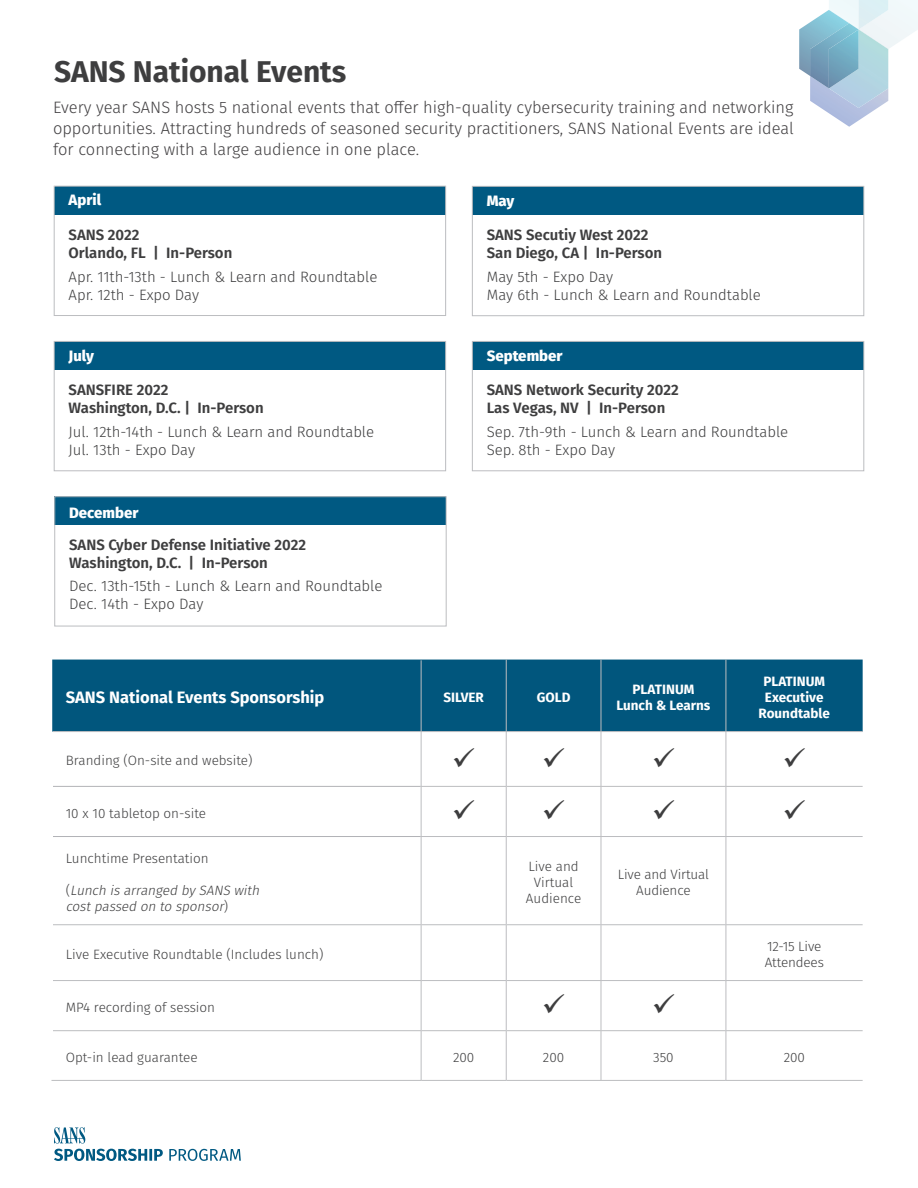
<style>
.page{position:relative;width:918px;height:1188px;background:#fff}
.page>*{position:absolute;margin:0;border:0;box-sizing:border-box;transform-origin:0 0}
.t1{font:700 30px "Fira Sans";color:#3e3e3f}
.t2{font:300 16.5px/21px "Fira Sans";color:#413f41;text-align:justify}
.t3{font:700 16.5px "Fira Sans";color:#fff}
.t4{font:300 15px "Fira Sans";color:#3e3e3f}
.t5{font:600 15px "Fira Sans";color:#3e3e3f}
.t6{font:800 15px "Fira Sans";color:#fff}
.t7{font:300 13.5px/16.2px "Fira Sans";color:#3e3e3f;text-align:center}
.t8{font:700 13.5px "Fira Sans";color:#fff}
.t9{font:italic 300 13.5px/16.2px "Fira Sans";color:#3e3e3f}
.s1{font-style:normal}
</style>
<div class="page">
<svg style="left:54px;top:1127px;width:187px;height:34px"></svg>
<img style="left:810px;top:88px;width:67px;height:39px">
<img style="left:829px;top:76px;width:59px;height:32px">
<img style="left:810px;top:76px;width:19px;height:12px">
<img style="left:829px;top:76px;width:30px;height:12px">
<svg style="left:799px;top:0;width:119px;height:76px"></svg>
<div style="left:54px;top:186px;width:392px;height:29px;background:#005982"></div>
<div style="left:54px;top:186px;width:392px;height:130px;border:1px solid #bcbdc0"></div>
<div style="left:472px;top:186px;width:392px;height:29px;background:#005982"></div>
<div style="left:472px;top:186px;width:392px;height:130px;border:1px solid #bcbdc0"></div>
<div style="left:54px;top:341px;width:392px;height:29px;background:#005982"></div>
<div style="left:54px;top:341px;width:392px;height:130px;border:1px solid #bcbdc0"></div>
<div style="left:472px;top:341px;width:392px;height:29px;background:#005982"></div>
<div style="left:472px;top:341px;width:392px;height:130px;border:1px solid #bcbdc0"></div>
<div style="left:55px;top:497px;width:391px;height:28px;background:#005982"></div>
<div style="left:55px;top:497px;width:391px;height:129px;border:1px solid #bcbdc0"></div>
<div style="left:52px;top:660px;width:811px;height:72px;background:#01567d"></div>
<hr style="left:53px;top:731px;width:368px;height:1px;background:#bcbdc0">
<hr style="left:421px;top:731px;width:85px;height:1px;background:#bcbdc0">
<hr style="left:506px;top:731px;width:95px;height:1px;background:#bcbdc0">
<hr style="left:601px;top:731px;width:125px;height:1px;background:#bcbdc0">
<hr style="left:726px;top:731px;width:137px;height:1px;background:#bcbdc0">
<hr style="left:726px;top:660px;width:1px;height:71px;background:#bcbdc0">
<hr style="left:421px;top:660px;width:1px;height:71px;background:#bcbdc0">
<hr style="left:506px;top:660px;width:1px;height:71px;background:#bcbdc0">
<hr style="left:601px;top:660px;width:1px;height:71px;background:#bcbdc0">
<hr style="left:421px;top:732px;width:1px;height:54px;background:#bcbdc0">
<hr style="left:506px;top:732px;width:1px;height:54px;background:#bcbdc0">
<hr style="left:601px;top:732px;width:1px;height:54px;background:#bcbdc0">
<hr style="left:726px;top:732px;width:1px;height:54px;background:#bcbdc0">
<hr style="left:53px;top:786px;width:368px;height:1px;background:#b2b3b7">
<hr style="left:53px;top:836px;width:368px;height:1px;background:#b2b3b7">
<hr style="left:421px;top:786px;width:85px;height:1px;background:#bcbdc0">
<hr style="left:506px;top:786px;width:95px;height:1px;background:#bcbdc0">
<hr style="left:601px;top:786px;width:125px;height:1px;background:#bcbdc0">
<hr style="left:726px;top:786px;width:137px;height:1px;background:#bcbdc0">
<hr style="left:421px;top:836px;width:85px;height:1px;background:#bcbdc0">
<hr style="left:506px;top:836px;width:95px;height:1px;background:#bcbdc0">
<hr style="left:601px;top:836px;width:125px;height:1px;background:#bcbdc0">
<hr style="left:726px;top:836px;width:137px;height:1px;background:#bcbdc0">
<hr style="left:421px;top:787px;width:1px;height:49px;background:#bcbdc0">
<hr style="left:506px;top:787px;width:1px;height:49px;background:#bcbdc0">
<hr style="left:601px;top:787px;width:1px;height:49px;background:#bcbdc0">
<hr style="left:726px;top:787px;width:1px;height:49px;background:#bcbdc0">
<hr style="left:421px;top:837px;width:1px;height:87px;background:#bcbdc0">
<hr style="left:506px;top:837px;width:1px;height:87px;background:#bcbdc0">
<hr style="left:601px;top:837px;width:1px;height:87px;background:#bcbdc0">
<hr style="left:726px;top:837px;width:1px;height:87px;background:#bcbdc0">
<hr style="left:421px;top:925px;width:1px;height:55px;background:#bcbdc0">
<hr style="left:506px;top:925px;width:1px;height:55px;background:#bcbdc0">
<hr style="left:601px;top:925px;width:1px;height:55px;background:#bcbdc0">
<hr style="left:726px;top:925px;width:1px;height:55px;background:#bcbdc0">
<hr style="left:421px;top:981px;width:1px;height:49px;background:#bcbdc0">
<hr style="left:506px;top:981px;width:1px;height:49px;background:#bcbdc0">
<hr style="left:601px;top:981px;width:1px;height:49px;background:#bcbdc0">
<hr style="left:726px;top:981px;width:1px;height:49px;background:#bcbdc0">
<hr style="left:421px;top:1031px;width:1px;height:49px;background:#bcbdc0">
<hr style="left:506px;top:1031px;width:1px;height:49px;background:#bcbdc0">
<hr style="left:601px;top:1031px;width:1px;height:49px;background:#bcbdc0">
<hr style="left:726px;top:1031px;width:1px;height:49px;background:#bcbdc0">
<hr style="left:53px;top:924px;width:368px;height:1px;background:#bcbdc0">
<hr style="left:421px;top:924px;width:85px;height:1px;background:#bcbdc0">
<hr style="left:506px;top:924px;width:95px;height:1px;background:#bcbdc0">
<hr style="left:601px;top:924px;width:125px;height:1px;background:#bcbdc0">
<hr style="left:726px;top:924px;width:137px;height:1px;background:#bcbdc0">
<hr style="left:53px;top:980px;width:368px;height:1px;background:#bcbdc0">
<hr style="left:421px;top:980px;width:85px;height:1px;background:#bcbdc0">
<hr style="left:506px;top:980px;width:95px;height:1px;background:#bcbdc0">
<hr style="left:601px;top:980px;width:125px;height:1px;background:#bcbdc0">
<hr style="left:726px;top:980px;width:137px;height:1px;background:#bcbdc0">
<hr style="left:53px;top:1030px;width:368px;height:1px;background:#bcbdc0">
<hr style="left:421px;top:1030px;width:85px;height:1px;background:#bcbdc0">
<hr style="left:506px;top:1030px;width:95px;height:1px;background:#bcbdc0">
<hr style="left:601px;top:1030px;width:125px;height:1px;background:#bcbdc0">
<hr style="left:726px;top:1030px;width:137px;height:1px;background:#bcbdc0">
<hr style="left:51px;top:1080px;width:370px;height:1px;background:#bcbdc0">
<hr style="left:421px;top:1080px;width:85px;height:1px;background:#bcbdc0">
<hr style="left:506px;top:1080px;width:95px;height:1px;background:#bcbdc0">
<hr style="left:601px;top:1080px;width:125px;height:1px;background:#bcbdc0">
<hr style="left:726px;top:1080px;width:137px;height:1px;background:#bcbdc0">
<p class="t1" style="left:54px;top:46px;width:294px">SANS National Events</p>
<p class="t2" style="left:53px;top:97px;width:742px">Every year SANS hosts 5 national events that offer high-quality cybersecurity training and networking opportunities. Attracting hundreds of seasoned security practitioners, SANS National Events are ideal for connecting with a large audience in one place.</p>
<p class="t6" style="left:69px;top:186px;width:34px">April</p>
<p class="t5" style="left:69px;top:222px;width:72px">SANS 2022</p>
<p class="t5" style="left:69px;top:240px;width:165px">Orlando, FL | In-Person</p>
<p class="t4" style="left:69px;top:266px;width:310px">Apr. 11th-13th - Lunch &amp; Learn and Roundtable</p>
<p class="t4" style="left:69px;top:284px;width:132px">Apr. 12th - Expo Day</p>
<p class="t6" style="left:487px;top:188px;width:29px">May</p>
<p class="t5" style="left:487px;top:222px;width:163px">SANS Secutiy West 2022</p>
<p class="t5" style="left:487px;top:240px;width:177px">San Diego, CA | In-Person</p>
<p class="t4" style="left:487px;top:266px;width:128px">May 5th - Expo Day</p>
<p class="t4" style="left:487px;top:284px;width:276px">May 6th - Lunch &amp; Learn and Roundtable</p>
<p class="t6" style="left:69px;top:343px;width:27px">July</p>
<p class="t5" style="left:69px;top:377px;width:101px">SANSFIRE 2022</p>
<p class="t5" style="left:69px;top:395px;width:197px">Washington, D.C. | In-Person</p>
<p class="t4" style="left:69px;top:421px;width:307px">Jul. 12th-14th - Lunch &amp; Learn and Roundtable</p>
<p class="t4" style="left:69px;top:439px;width:128px">Jul. 13th - Expo Day</p>
<p class="t6" style="left:69px;top:500px;width:71px">December</p>
<p class="t5" style="left:69px;top:533px;width:238px">SANS Cyber Defense Initiative 2022</p>
<p class="t5" style="left:69px;top:551px;width:200px">Washington, D.C. | In-Person</p>
<p class="t4" style="left:69px;top:575px;width:315px">Dec. 13th-15th - Lunch &amp; Learn and Roundtable</p>
<p class="t4" style="left:69px;top:593px;width:136px">Dec. 14th - Expo Day</p>
<p class="t6" style="left:487px;top:343px;width:77px">September</p>
<p class="t5" style="left:487px;top:377px;width:193px">SANS Network Security 2022</p>
<p class="t5" style="left:487px;top:395px;width:180px">Las Vegas, NV | In-Person</p>
<p class="t4" style="left:487px;top:421px;width:303px">Sep. 7th-9th - Lunch &amp; Learn and Roundtable</p>
<p class="t4" style="left:487px;top:439px;width:130px">Sep. 8th - Expo Day</p>
<p class="t3" style="left:66px;top:684px;width:260px">SANS National Events Sponsorship</p>
<p class="t8" style="left:443px;top:686px;width:42px">SILVER</p>
<p class="t8" style="left:537px;top:686px;width:35px">GOLD</p>
<p class="t8" style="left:633px;top:678px;width:63px">PLATINUM</p>
<p class="t8" style="left:616px;top:694px;width:95px">Lunch &amp; Learns</p>
<p class="t7" style="left:66px;top:752px;width:188px">Branding (On-site and website)</p>
<p class="t7" style="left:66px;top:805px;width:142px">10 x 10 tabletop on-site</p>
<p class="t7" style="left:66px;top:850px;width:145px">Lunchtime Presentation</p>
<p class="t9" style="left:66px;top:882px;width:198px"><span class="s1">(</span> Lunch isarranged by SANS with costpassed on to sponsor<span class="s1">)</span></p>
<p class="t7" style="left:526px;top:858px;width:57px">Live and<br>Virtual<br>Audience</p>
<p class="t7" style="left:618px;top:866px;width:93px">Live and Virtual<br>Audience</p>
<p class="t8" style="left:763px;top:670px;width:63px">PLATINUM</p>
<p class="t8" style="left:765px;top:686px;width:60px">Executive</p>
<p class="t8" style="left:759px;top:702px;width:73px">Roundtable</p>
<p class="t7" style="left:66px;top:946px;width:259px">Live Executive Roundtable (Includes lunch)</p>
<p class="t7" style="left:765px;top:938px;width:61px;text-align:left">12-15 Live<br>Attendees</p>
<p class="t7" style="left:66px;top:999px;width:151px">MP4 recording of session</p>
<p class="t7" style="left:66px;top:1049px;width:133px">Opt-in lead guarantee</p>
<p class="t7" style="left:453px;top:1049px;width:23px">200</p>
<p class="t7" style="left:543px;top:1049px;width:23px">200</p>
<p class="t7" style="left:653px;top:1049px;width:22px">350</p>
<p class="t7" style="left:784px;top:1049px;width:23px">200</p>
</div>
